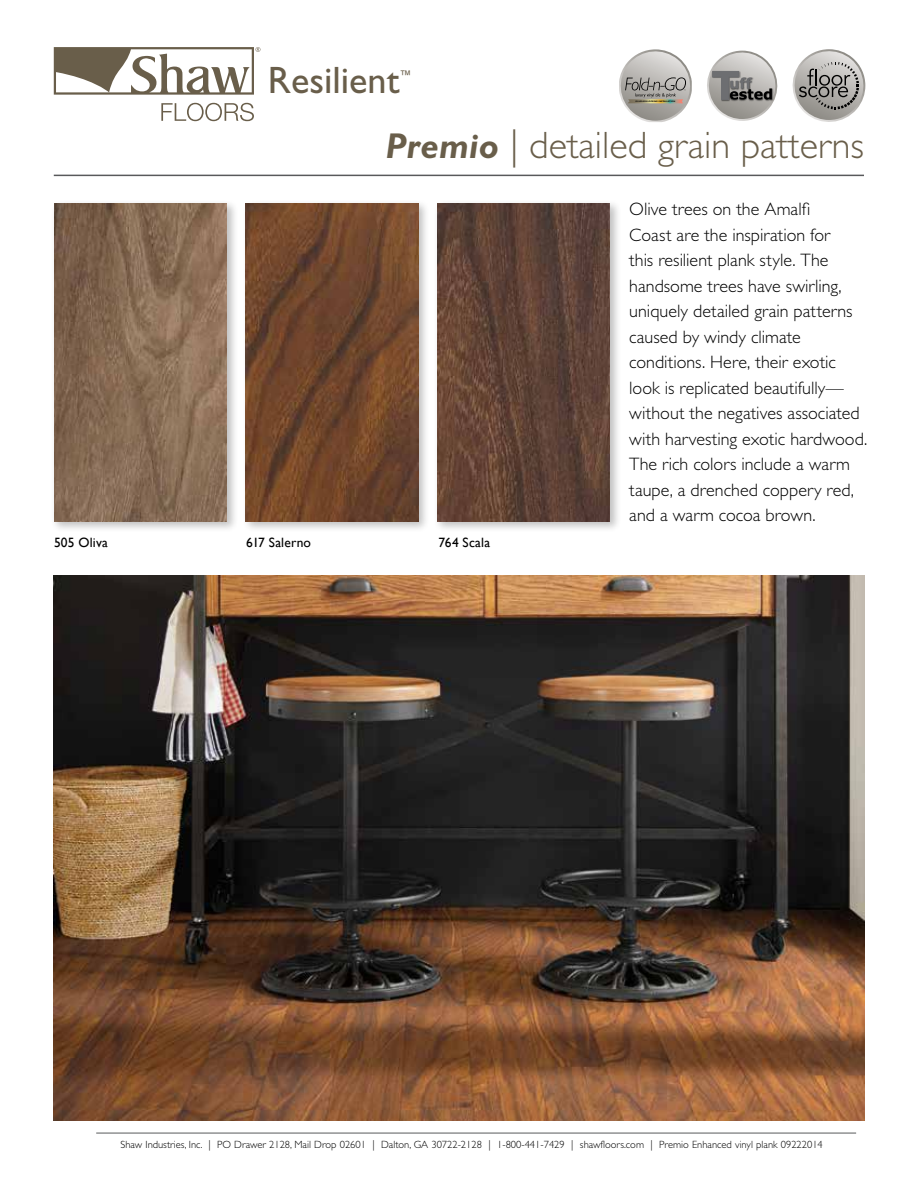
<style>
.page{position:relative;width:918px;height:1188px;background:#fff}
.page>*{position:absolute;margin:0;border:0;box-sizing:border-box;transform-origin:0 0}
.t1{font:300 38.25px "Gill Sans Std";color:#695e4a}
.t2{font:38.25px "Gill Sans Std";color:#695e4a}
.t3{font:300 18px/25.5px "Gill Sans Std";color:#000}
.t4{font:13.5px "Gill Sans";letter-spacing:.015em;color:#000}
.t5{font:12px "Gill Sans Std";color:#695e4a}
.t6{font:300 10.5px "Gill Sans Std";color:#000}
.t7{font:700 2.1px "Gill Sans Std";color:#000}
.s1{font-weight:700;font-style:italic;font-size:36px}
</style>
<div class="page">
<svg style="left:161px;top:103px;width:93px;height:18px"></svg>
<svg style="left:54px;top:47px;width:206px;height:48px"></svg>
<hr style="left:96px;top:1133px;width:760px;height:1px;background:#58595b">
<hr style="left:54px;top:175px;width:810px;height:1px;background:#58595b">
<div style="left:50px;top:199px;width:188px;height:334px;background:#000;opacity:.25"></div>
<img style="left:54px;top:203px;width:173px;height:318px">
<div style="left:242px;top:199px;width:188px;height:334px;background:#000;opacity:.25"></div>
<img style="left:246px;top:203px;width:172px;height:318px">
<div style="left:434px;top:199px;width:187px;height:334px;background:#000;opacity:.25"></div>
<img style="left:437px;top:203px;width:173px;height:318px">
<img style="left:54px;top:576px;width:810px;height:544px">
<svg style="left:707px;top:50px;width:71px;height:71px"></svg>
<svg style="left:619px;top:49px;width:73px;height:73px"></svg>
<svg style="left:792px;top:49px;width:74px;height:73px"></svg>
<h1 class="t2" style="left:268px;top:58px;width:133px">Resilient</h1>
<p class="t5" style="left:399px;top:68px;width:13px">™</p>
<p class="t7" style="left:636px;top:100px;width:41px">GLUELESS LOCKING INSTALLATION</p>
<h1 class="t1" style="left:386px;top:124px;width:480px"><span class="s1">Premio</span> | detailed grain patterns</h1>
<p class="t4" style="left:54px;top:535px;width:56px">505 Oliva</p>
<p class="t4" style="left:246px;top:535px;width:66px">617 Salerno</p>
<p class="t4" style="left:438px;top:535px;width:53px">764 Scala</p>
<p class="t3" style="left:629px;top:197px;width:240px">Olive trees on the Amalfi<br>Coast are the inspiration for<br>this resilient plank style. The handsome trees have swirling, uniquely detailed grain patterns caused by windy climate conditions. Here, their exotic look is replicated beautifully— without the negatives associated with harvesting exotic hardwood.<br>The rich colors include a warm taupe, a drenched coppery red, and a warm cocoa brown.</p>
<p class="t6" style="left:120px;top:1139px;width:704px">Shaw Industries, Inc. | PO Drawer 2128, Mail Drop 02601 | Dalton, GA 30722-2128 | 1-800-441-7429 | shawfloors.com | Premio Enhanced vinyl plank 09222014</p>
</div>
